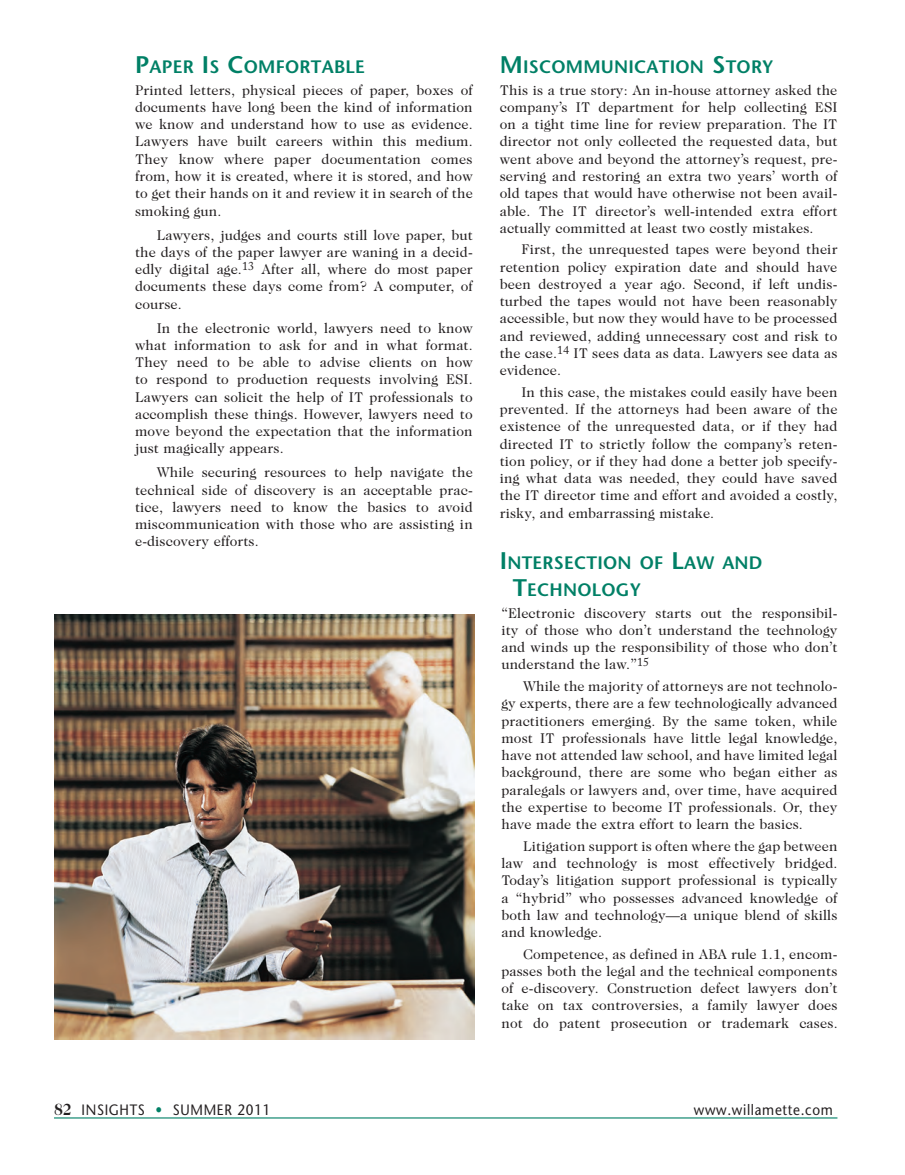
<style>
.page{position:relative;width:905px;height:1175px;background:#fff}
.page>*{position:absolute;margin:0;border:0;box-sizing:border-box;transform-origin:0 0}
.Sub_Heads_Stone{font:600 18px/27px "Stone Sans";letter-spacing:.015em;color:#008066}
.t1{font:15px "Stone Sans";letter-spacing:.05em;color:#231f20;scale:.9 1}
.body{font:14.25px/17.2px "Caslon Two Twenty Four";letter-spacing:.01em;color:#231f20;text-align:justify}
.body__Intro_Paragr{font:14.25px/17.2px "Caslon Two Twenty Four";letter-spacing:.01em;color:#231f20;text-align:justify}
.s1{font-size:24px}
.s2{font-family:"Caslon Two Twenty Four";font-weight:700;font-size:16.5px}
.s3{color:#008066}
</style>
<div class="page">
<hr style="left:54px;top:1117px;width:783px;height:1px;background:#008066">
<img style="left:54px;top:614px;width:420px;height:425px">
<p class="Sub_Heads_Stone" style="left:135px;top:53px;width:231px"><span class="s1">P</span>APER <span class="s1">I</span> S <span class="s1">C</span>OMFORTABLE</p>
<p class="body__Intro_Paragr" style="left:135px;top:81px;width:339px">Printed letters, physical pieces of paper, boxes of documents have long been the kind of information we know and understand how to use as evidence.<br>Lawyers have built careers within this medium.<br>They know where paper documentation comes from, how it is created, where it is stored, and how to get their hands on it and review it in search of the smoking gun.</p>
<p class="body" style="left:135px;top:226px;width:339px;text-indent:22px">Lawyers, judges and courts still love paper, but the days of the paper lawyer are waning in a decid&shy;edly digital age.<sup>13</sup> After all, where do most paper documents these days come from? A computer, of course.</p>
<p class="body" style="left:135px;top:319px;width:339px;text-indent:22px">In the electronic world, lawyers need to know what information to ask for and in what format.<br>They need to be able to advise clients on how to respond to production requests involving ESI.<br>Lawyers can solicit the help of IT professionals to accomplish these things. However, lawyers need to move beyond the expectation that the information just magically appears.</p>
<p class="body" style="left:135px;top:464px;width:339px;text-indent:22px">While securing resources to help navigate the technical side of discovery is an acceptable prac&shy;tice, lawyers need to know the basics to avoid miscommunication with those who are assisting in e-discovery efforts.</p>
<p class="Sub_Heads_Stone" style="left:500px;top:53px;width:275px"><span class="s1">M</span>ISCOMM UNICATION <span class="s1">S</span>TORY</p>
<p class="body__Intro_Paragr" style="left:500px;top:81px;width:339px">This is a true story: An in-house attorney asked the company’s IT department for help collecting ESI on a tight time line for review preparation. The IT director not only collected the requested data, but went above and beyond the attorney’s request, pre&shy;serving and restoring an extra two years’ worth of old tapes that would have otherwise not been avail&shy;able. The IT director’s well-intended extra effort actually committed at least two costly mistakes.</p>
<p class="body" style="left:500px;top:241px;width:339px;text-indent:22px">First, the unrequested tapes were beyond their retention policy expiration date and should have been destroyed a year ago. Second, if left undis&shy;turbed the tapes would not have been reasonably accessible, but now they would have to be processed and reviewed, adding unnecessary cost and risk to the case.<sup>14</sup> IT sees data as data. Lawyers see data as evidence.</p>
<p class="body" style="left:500px;top:383px;width:339px;text-indent:22px">In this case, the mistakes could easily have been prevented. If the attorneys had been aware of the existence of the unrequested data, or if they had directed IT to strictly follow the company’s reten&shy;tion policy, or if they had done a better job specify&shy;ing what data was needed, they could have saved the IT director time and effort and avoided a costly, risky, and embarrassing mistake.</p>
<p class="Sub_Heads_Stone" style="left:512px;top:549px;width:251px;text-indent:-13px"><span class="s1">I</span> NTERSECTION OF <span class="s1">L</span>AW AND<br><span class="s1">T</span>ECHNOLOGY</p>
<p class="body__Intro_Paragr" style="left:501px;top:604px;width:337px">“Electronic discovery starts out the responsibil&shy;ity of those who don’t understand the technology and winds up the responsibility of those who don’t understand the law.”<sup>15</sup></p>
<p class="body" style="left:501px;top:677px;width:337px;text-indent:22px">While the majority of attorneys are not technolo&shy;gy experts, there are a few technologically advanced practitioners emerging. By the same token, while most IT professionals have little legal knowledge, have not attended law school, and have limited legal background, there are some who began either as paralegals or lawyers and, over time, have acquired the expertise to become IT professionals. Or, they have made the extra effort to learn the basics.</p>
<p class="body" style="left:501px;top:837px;width:337px;text-indent:22px">Litigation support is often where the gap between law and technology is most effectively bridged.<br>Today’s litigation support professional is typically a “hybrid” who possesses advanced knowledge of both law and technology—a unique blend of skills and knowledge.</p>
<p class="body" style="left:501px;top:945px;width:338px;text-indent:22px">Competence, as defined in ABA rule 1.1, encom&shy;passes both the legal and the technical components of e-discovery. Construction defect lawyers don’t take on tax controversies, a family lawyer does not do patent prosecution or trademark cases.</p>
<p class="t1" style="left:54px;top:1100px;width:242px"><span class="s2">82</span> INSIGHTS <span class="s3">•</span> SUMMER 2011</p>
<p class="t1" style="left:693px;top:1100px;width:156px">www.willamette. com</p>
</div>
